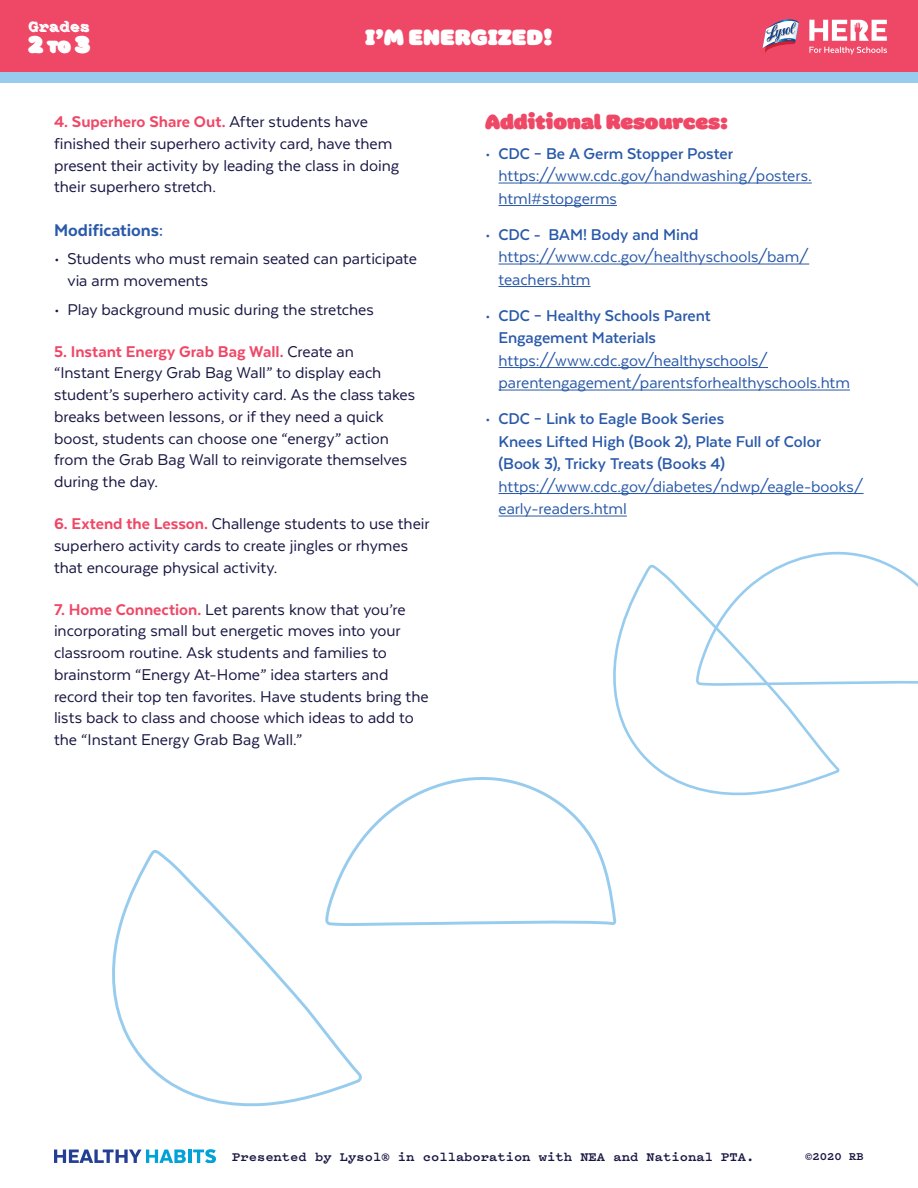
<style>
.page{position:relative;width:918px;height:1188px;background:#fff}
.page>*{position:absolute;margin:0;border:0;box-sizing:border-box;transform-origin:0 0}
.t1{font:22.5px "Colette Ultra Jumbo";color:#fff}
.t2{font:21px "Colette Ultra Jumbo";color:#ef4867}
.t3{font:800 19.5px "Texta";letter-spacing:-.005em;color:#2959a9}
.t4{font:18px/21.8px "Texta";letter-spacing:-.005em;color:#181643}
.t5{font:18px/22.5px "Texta";letter-spacing:-.005em;color:#2959a9}
.t6{font:700 18px/22.5px "Texta";color:#2959a9}
.t7{font:700 16.5px "Pitch";letter-spacing:.015em;color:#fff}
.t8{font:700 13.5px "Pitch";color:#181643}
.t9{font:700 12px "Pitch";color:#181643}
.s1{font-size:16.5px}
.s2{font-weight:800;color:#ef4867}
.s3{font-weight:700}
.s4{font-weight:400}
</style>
<div class="page">
<div style="left:0;top:0;width:918px;height:74px;background:#ef4867"></div>
<svg style="left:809px;top:20px;width:78px;height:21px"></svg>
<svg style="left:809px;top:47px;width:78px;height:7px"></svg>
<svg style="left:762px;top:19px;width:37px;height:34px"></svg>
<div style="left:0;top:72px;width:918px;height:11px;background:#97ccef"></div>
<hr style="left:499px;top:183px;width:313px;height:1px;background:#2959a9">
<hr style="left:499px;top:205px;width:118px;height:1px;background:#2959a9">
<hr style="left:499px;top:264px;width:310px;height:1px;background:#2959a9">
<hr style="left:499px;top:286px;width:92px;height:1px;background:#2959a9">
<hr style="left:499px;top:367px;width:269px;height:1px;background:#2959a9">
<hr style="left:499px;top:390px;width:351px;height:1px;background:#2959a9">
<hr style="left:499px;top:493px;width:365px;height:1px;background:#2959a9">
<hr style="left:499px;top:516px;width:128px;height:1px;background:#2959a9">
<svg style="left:613px;top:565px;width:227px;height:230px"></svg>
<svg style="left:695px;top:552px;width:223px;height:135px"></svg>
<svg style="left:353px;top:777px;width:263px;height:149px"></svg>
<svg style="left:112px;top:849px;width:251px;height:257px"></svg>
<svg style="left:54px;top:1149px;width:162px;height:14px"></svg>
<p class="t7" style="left:28px;top:15px;width:63px">Grades</p>
<p class="t1" style="left:28px;top:27px;width:63px">2 <span class="s1">TO</span> 3</p>
<p class="t1" style="left:365px;top:20px;width:189px">I’M ENERGIZED!</p>
<p class="t4" style="left:54px;top:111px;width:347px"><span class="s2">4. Superhero Share Out.</span> After students have finished their superhero activity card, have them present their activity by leading the class in doing their superhero stretch.</p>
<p class="t3" style="left:54px;top:220px;width:111px">Modifications:</p>
<p class="t4" style="left:68px;top:248px;width:351px;text-indent:-14px">• Students who must remain seated can participate via arm movements</p>
<p class="t4" style="left:54px;top:298px;width:321px">• Play background music during the stretches</p>
<p class="t4" style="left:54px;top:340px;width:363px"><span class="s2">5. Instant Energy Grab Bag Wall.</span> Create an<br>“Instant Energy Grab Bag Wall” to display each student’s superhero activity card. As the class takes breaks between lessons, or if they need a quick boost, students can choose one “energy” action from the Grab Bag Wall to reinvigorate themselves during the day.</p>
<p class="t4" style="left:54px;top:513px;width:377px"><span class="s2">6. Extend the Lesson.</span> Challenge students to use their superhero activity cards to create jingles or rhymes that encourage physical activity.</p>
<p class="t4" style="left:54px;top:598px;width:376px"><span class="s2">7. Home Connection.</span> Let parents know that you’re incorporating small but energetic moves into your classroom routine. Ask students and families to brainstorm “Energy At-Home” idea starters and record their top ten favorites. Have students bring the lists back to class and choose which ideas to add to the “Instant Energy Grab Bag Wall.”</p>
<p class="t2" style="left:485px;top:106px;width:245px">Additional Resources:</p>
<p class="t5" style="left:499px;top:142px;width:315px;text-indent:-14px">• <span class="s3">CDC – Be A Germ Stopper Poster </span>https://www.cdc.gov/handwashing/posters. html#stopgerms</p>
<p class="t5" style="left:499px;top:223px;width:312px;text-indent:-14px">• <span class="s3">CDC - BAM! Body and Mind </span>https://www.cdc.gov/healthyschools/bam/ teachers.htm</p>
<p class="t6" style="left:499px;top:304px;width:214px;text-indent:-14px"><span class="s4">•</span> CDC – Healthy Schools Parent<br>Engagement Materials</p>
<p class="t5" style="left:499px;top:349px;width:353px">https://www.cdc.gov/healthyschools/ parentengagement/parentsforhealthyschools.htm</p>
<p class="t6" style="left:499px;top:407px;width:324px;text-indent:-14px"><span class="s4">•</span> CDC – Link to Eagle Book Series<br>Knees Lifted High (Book 2), Plate Full of Color (Book 3), Tricky Treats (Books 4)</p>
<p class="t5" style="left:499px;top:475px;width:367px">https://www.cdc.gov/diabetes/ndwp/eagle-books/ early-readers.html</p>
<p class="t8" style="left:232px;top:1147px;width:524px">Presented by Lysol® in collaboration with NEA and National PTA.</p>
<p class="t9" style="left:805px;top:1148px;width:60px">©2020 RB</p>
</div>
